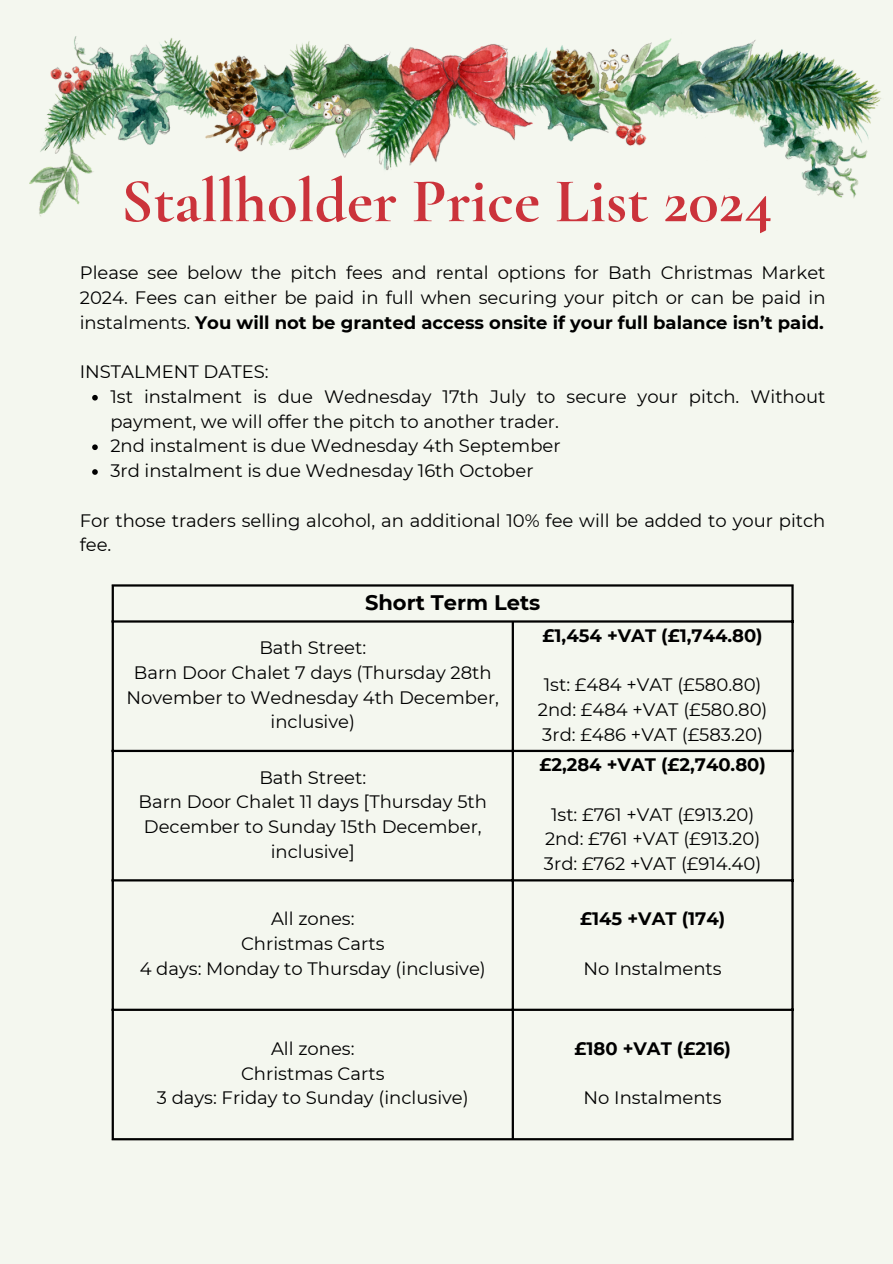
<style>
.page{position:relative;width:893px;height:1264px;background:#fff}
.page>*{position:absolute;margin:0;border:0;box-sizing:border-box;transform-origin:0 0}
.t1{font:700 63px "Cormorant Garamond";color:#cb333b}
.t2{font:700 21px "Montserrat";color:#000}
.t3{font:18px/24.8px "Montserrat";color:#000}
.t4{font:700 18px "Montserrat";color:#000}
.s1{font-weight:700}
</style>
<div class="page">
<div style="left:0;top:0;width:892px;height:1263px;background:#f4f7ef"></div>
<svg style="left:92px;top:395px;width:6px;height:5px"></svg>
<svg style="left:92px;top:444px;width:6px;height:6px"></svg>
<svg style="left:92px;top:469px;width:6px;height:6px"></svg>
<img style="left:29px;top:36px;width:852px;height:180px">
<hr style="left:112px;top:586px;width:2px;height:552px;background:#000">
<hr style="left:511px;top:622px;width:3px;height:516px;background:#000">
<hr style="left:791px;top:586px;width:2px;height:552px;background:#000">
<hr style="left:112px;top:584px;width:681px;height:2px;background:#000">
<hr style="left:112px;top:620px;width:681px;height:2px;background:#000">
<hr style="left:112px;top:749px;width:681px;height:3px;background:#000">
<hr style="left:112px;top:879px;width:681px;height:2px;background:#000">
<hr style="left:112px;top:1008px;width:681px;height:2px;background:#000">
<hr style="left:112px;top:1138px;width:681px;height:2px;background:#000">
<p class="t1" style="left:121px;top:163px;width:653px">Stallholder Price List 2024</p>
<h1 class="t3" style="left:80px;top:260px;width:747px;text-align:justify">Please see below the pitch fees and rental options for Bath Christmas Market 2024. Fees can either be paid in full when securing your pitch or can be paid in instalments. <span class="s1">You will not be granted access onsite if your full balance isn’t paid.</span></h1>
<p class="t3" style="left:80px;top:359px;width:190px">INSTALMENT DATES:</p>
<h2 class="t3" style="left:110px;top:384px;width:716px">1st instalment is due Wednesday 17th July to secure your pitch. Without payment, we will offer the pitch to another trader.</h2>
<p class="t3" style="left:110px;top:433px;width:451px">2nd instalment is due Wednesday 4th September</p>
<p class="t3" style="left:110px;top:458px;width:424px">3rd instalment is due Wednesday 16th October</p>
<p class="t3" style="left:80px;top:508px;width:747px">For those traders selling alcohol, an additional 10% fee will be added to your pitch fee.</p>
<p class="t2" style="left:365px;top:590px;width:177px">Short Term Lets</p>
<p class="t3" style="left:259px;top:635px;width:108px">Bath Street:</p>
<p class="t3" style="left:126px;top:660px;width:374px;text-align:center">Barn Door Chalet 7 days (Thursday 28th<br>November to Wednesday 4th December, inclusive)</p>
<p class="t3" style="left:259px;top:764px;width:108px">Bath Street:</p>
<p class="t3" style="left:138px;top:789px;width:350px;text-align:center">Barn Door Chalet 11 days [Thursday 5th<br>December to Sunday 15th December, inclusive]</p>
<p class="t3" style="left:271px;top:906px;width:85px">All zones:</p>
<p class="t3" style="left:241px;top:931px;width:145px">Christmas Carts</p>
<p class="t3" style="left:140px;top:956px;width:347px">4 days: Monday to Thursday (inclusive)</p>
<p class="t3" style="left:271px;top:1035px;width:85px">All zones:</p>
<p class="t3" style="left:241px;top:1060px;width:145px">Christmas Carts</p>
<p class="t3" style="left:157px;top:1085px;width:313px">3 days: Friday to Sunday (inclusive)</p>
<p class="t4" style="left:542px;top:624px;width:222px">£1,454 +VAT (£1,744.80)</p>
<p class="t3" style="left:543px;top:672px;width:219px">1st: £484 +VAT (£580.80)</p>
<p class="t3" style="left:537px;top:697px;width:231px">2nd: £484 +VAT (£580.80)</p>
<p class="t3" style="left:542px;top:722px;width:222px">3rd: £486 +VAT (£583.20)</p>
<p class="t4" style="left:539px;top:753px;width:228px">£2,284 +VAT (£2,740.80)</p>
<p class="t3" style="left:551px;top:801px;width:205px">1st: £761 +VAT (£913.20)</p>
<p class="t3" style="left:545px;top:826px;width:217px">2nd: £761 +VAT (£913.20)</p>
<p class="t3" style="left:544px;top:851px;width:219px">3rd: £762 +VAT (£914.40)</p>
<p class="t4" style="left:580px;top:908px;width:146px">£145 +VAT (174)</p>
<p class="t3" style="left:583px;top:956px;width:140px">No Instalments</p>
<p class="t4" style="left:574px;top:1037px;width:158px">£180 +VAT (£216)</p>
<p class="t3" style="left:583px;top:1085px;width:140px">No Instalments</p>
</div>
